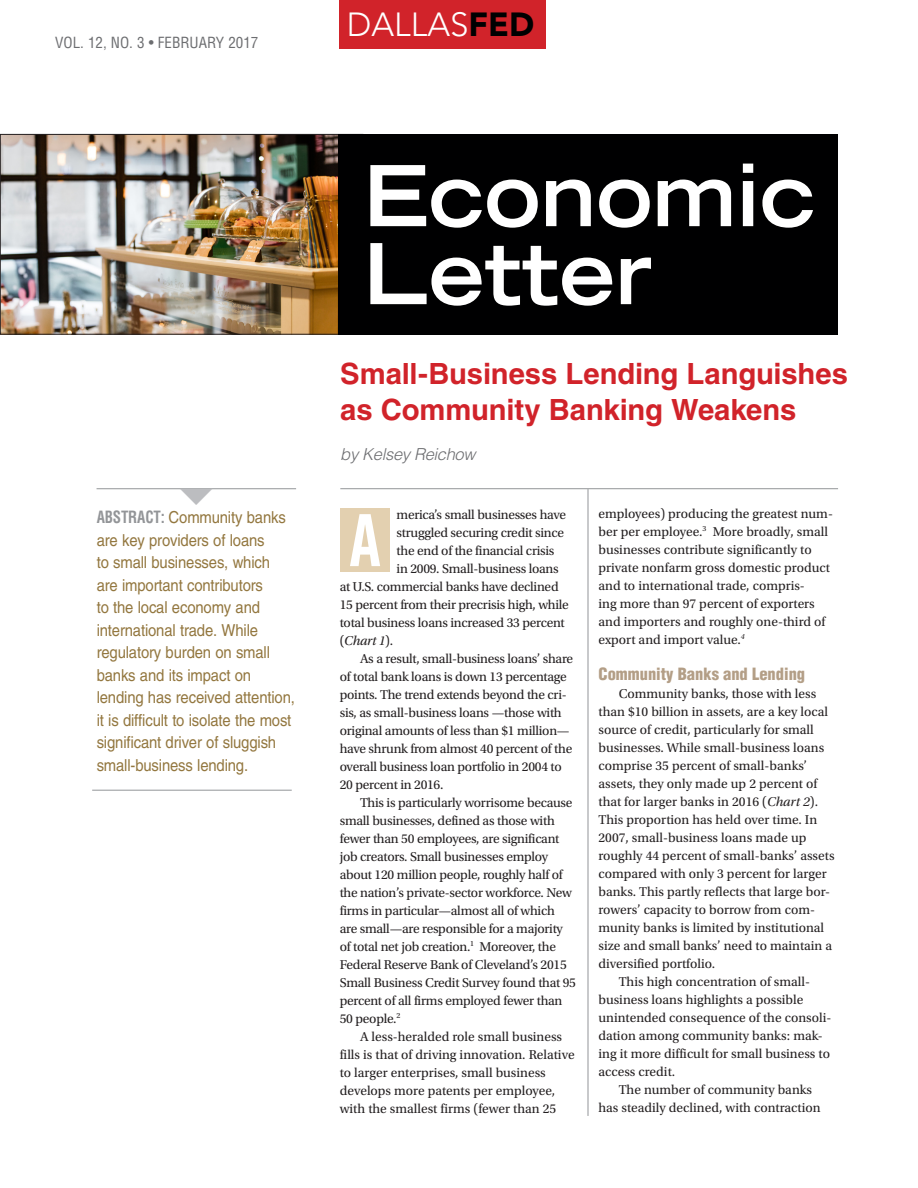
<style>
.page{position:relative;width:918px;height:1188px;background:#fff}
.page>*{position:absolute;margin:0;border:0;box-sizing:border-box;transform-origin:0 0}
.t1{font:700 expanded 84px "Trade Gothic LT Std";color:#fff}
.t2{font:72px "Trade Gothic LT Std Bd Cn 20";color:#fff}
.t3{font:300 33.15px "Avenir LT Std";color:#fff}
.FrontPageTitle{font:700 29.25px/36px "Helvetica LT Std";letter-spacing:-.005em;color:#d1232a}
.AbstractText{font:16.5px/22.5px "Helvetica LT Std";letter-spacing:-.01em;color:#93773f;scale:.9 1}
.Subhead{font:900 condensed 16.5px "Helvetica LT Std";color:#b39e86}
.FrontPageTitle-2{font:italic 300 16.5px "Helvetica LT Std";letter-spacing:-.02em;color:#6c6d70}
.VolumeDate{font:condensed 15px "Helvetica LT Std";color:#6c6d70}
.BodyText{font:13.5px/18px "Utopia Std";color:#231f20}
.BodyText-2{font:13.5px/18px "Utopia Std";letter-spacing:-.02em;color:#231f20}
.IntroParagraphNewEL{font:13.5px "Utopia Std";letter-spacing:-.02em;color:#231f20}
.IntroParagraphNewEL-2{font:italic 13.5px "Utopia Std";letter-spacing:-.02em;color:#231f20}
.s1{font-weight:700;font-stretch:condensed;color:#939598}
.s2{font-weight:900;color:#000001}
.s3{font-style:normal}
.s4{font-style:italic}
</style>
<div class="page">
<img style="left:2px;top:136px;width:337px;height:197px">
<div style="left:0;top:134px;width:363px;height:201px;border:1px solid #231f20"></div>
<div style="left:339px;top:0;width:207px;height:49px;background:#d1232a"></div>
<hr style="left:340px;top:488px;width:498px;height:1px;background:#939598">
<div style="left:339px;top:134px;width:499px;height:201px;background:#000001"></div>
<div style="left:340px;top:508px;width:50px;height:64px;background:#e3d0b0"></div>
<hr style="left:92px;top:790px;width:200px;height:1px;background:#939598">
<hr style="left:97px;top:488px;width:199px;height:1px;background:#939598">
<hr style="left:588px;top:489px;width:1px;height:627px;background:#939598">
<svg style="left:180px;top:489px;width:33px;height:1px"></svg>
<p class="VolumeDate" style="left:55px;top:33px;width:205px">VOL. 12, NO. 3 • FEBRUARY 2017</p>
<p class="AbstractText" style="left:97px;top:506px;width:222px"><span class="s1">ABSTRACT:</span> Community banks are key providers of loans<br>to small businesses, which are important contributors<br>to the local economy and international trade. While regulatory burden on small banks and its impact on lending has received attention, it is difficult to isolate the most significant driver of sluggish small-business lending.</p>
<h3 class="t3" style="left:347px;top:5px;width:189px">DALLAS<span class="s2">FED</span></h3>
<p class="t1" style="left:363px;top:141px;width:454px">Economic</p>
<p class="t1" style="left:363px;top:219px;width:291px">Letter</p>
<p class="FrontPageTitle" style="left:340px;top:355px;width:509px">Small-Business Lending Languishes as Community Banking Weakens</p>
<p class="FrontPageTitle-2" style="left:340px;top:444px;width:137px">by Kelsey Reichow</p>
<p class="IntroParagraphNewEL" style="left:397px;top:507px;width:171px">merica’s small businesses have</p>
<p class="IntroParagraphNewEL" style="left:397px;top:525px;width:169px">struggled securing credit since</p>
<p class="IntroParagraphNewEL" style="left:397px;top:543px;width:159px">the end of the financial crisis</p>
<p class="IntroParagraphNewEL" style="left:397px;top:561px;width:164px">in 2009. Small-business loans</p>
<p class="IntroParagraphNewEL" style="left:340px;top:579px;width:220px">at U.S. commercial banks have declined</p>
<p class="IntroParagraphNewEL" style="left:340px;top:597px;width:231px">15 percent from their precrisis high, while</p>
<p class="IntroParagraphNewEL" style="left:340px;top:615px;width:227px">total business loans increased 33 percent</p>
<p class="IntroParagraphNewEL-2" style="left:340px;top:633px;width:55px"><span class="s3">(</span>Chart 1<span class="s3">).</span></p>
<p class="BodyText-2" style="left:340px;top:649px;width:235px;text-indent:20px">As a result, small-business loans’ share of total bank loans is down 13 percentage points. The trend extends beyond the cri&shy;sis, as small-business loans —those with original amounts of less than $1 million— have shrunk from almost 40 percent of the overall business loan portfolio in 2004 to 20 percent in 2016.</p>
<p class="BodyText-2" style="left:340px;top:793px;width:238px;text-indent:20px">This is particularly worrisome because small businesses, defined as those with fewer than 50 employees, are significant job creators. Small businesses employ about 120 million people, roughly half of the nation’s private-sector workforce. New firms in particular—almost all of which<br>are small—are responsible for a majority of total net job creation.<sup>1</sup> Moreover, the Federal Reserve Bank of Cleveland’s 2015<br>Small Business Credit Survey found that 95 percent of all firms employed fewer than 50 people.<sup>2</sup></p>
<p class="BodyText" style="left:340px;top:1027px;width:236px;text-indent:20px">A less-heralded role small business fills is that of driving innovation. Relative to larger enterprises, small business develops more patents per employee, with the smallest firms (fewer than 25</p>
<p class="t2" style="left:349px;top:497px;width:33px">A</p>
<p class="BodyText" style="left:598px;top:505px;width:236px">employees) producing the greatest num&shy;ber per employee.<sup>3</sup> More broadly, small businesses contribute significantly to private nonfarm gross domestic product and to international trade, compris-<br>ing more than 97 percent of exporters and importers and roughly one-third of export and import value.<sup>4</sup></p>
<p class="Subhead" style="left:598px;top:663px;width:208px">Community Banks and Lending</p>
<p class="BodyText" style="left:598px;top:685px;width:238px;text-indent:20px">Community banks, those with less than $10 billion in assets, are a key local source of credit, particularly for small businesses. While small-business loans comprise 35 percent of small-banks’ assets, they only made up 2 percent of that for larger banks in 2016 (<span class="s4">Chart 2</span>).<br>This proportion has held over time. In 2007, small-business loans made up roughly 44 percent of small-banks’ assets compared with only 3 percent for larger banks. This partly reflects that large bor&shy;rowers’ capacity to borrow from com&shy;munity banks is limited by institutional size and small banks’ need to maintain a diversified portfolio.</p>
<p class="BodyText" style="left:598px;top:973px;width:234px;text-indent:20px">This high concentration of small&shy;business loans highlights a possible unintended consequence of the consoli&shy;dation among community banks: mak&shy;ing it more difficult for small business to access credit.</p>
<p class="BodyText" style="left:598px;top:1081px;width:224px;text-indent:20px">The number of community banks has steadily declined, with contraction</p>
</div>
